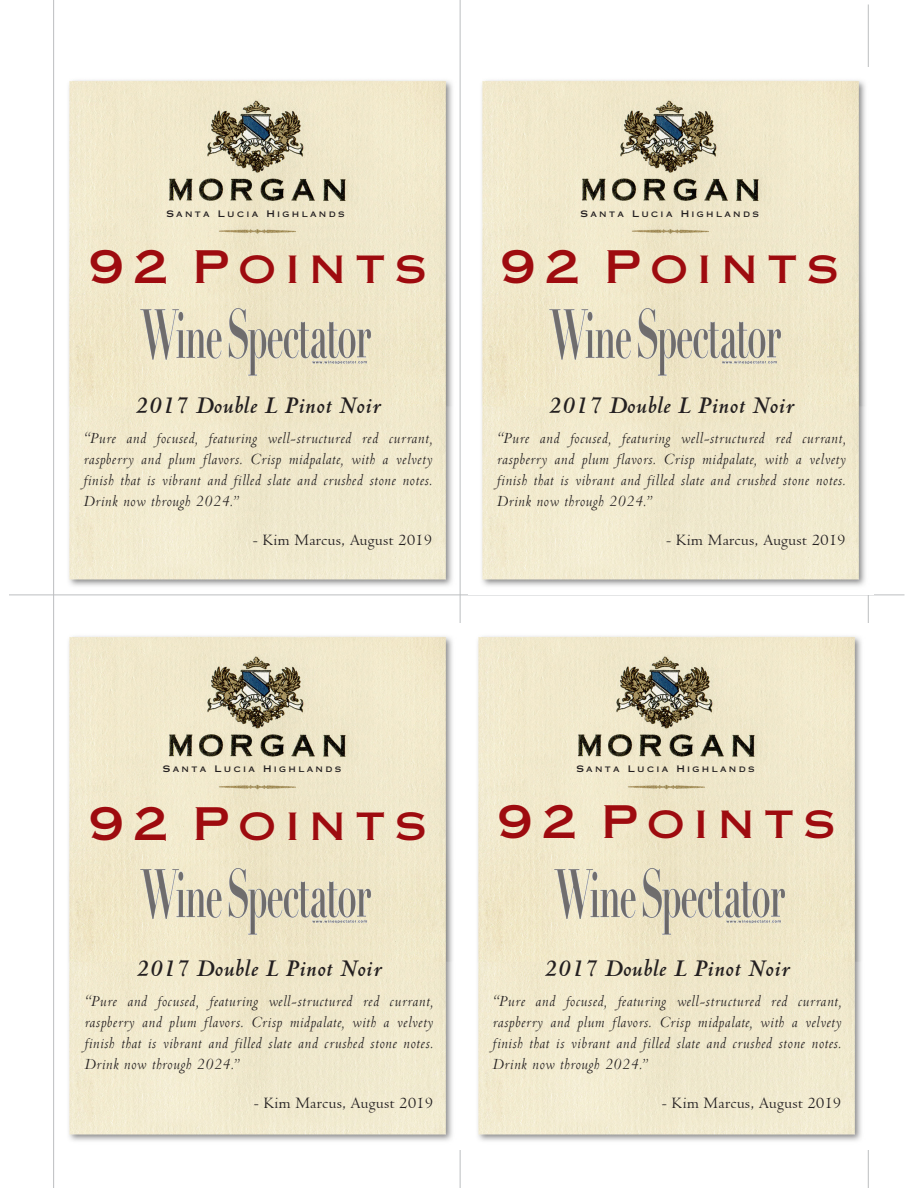
<style>
.page{position:relative;width:918px;height:1188px;background:#fff}
.page>*{position:absolute;margin:0;border:0;box-sizing:border-box;transform-origin:0 0}
.t1{font:45px "Copperplate Gothic Std 31 AB";letter-spacing:.2em;color:#9e0b0f}
.t2{font:italic 700 25.5px "Centaur";letter-spacing:.025em;color:#231f20}
.t3{font:16.5px/21px "Centaur MT Italic";letter-spacing:.04em;color:#231f20;text-align:justify}
.t4{font:16.5px "Centaur";letter-spacing:.025em;color:#231f20}
.t5{font:9px "Copperplate Gothic Std 31 AB";letter-spacing:.26em;color:#231f20}
.s1{font-size:18px}
</style>
<div class="page">
<img style="left:68px;top:68px;width:392px;height:526px">
<hr style="left:53px;top:0;width:1px;height:1188px;background:#bcbec0">
<hr style="left:868px;top:4px;width:1px;height:1184px;background:#bcbec0">
<hr style="left:9px;top:595px;width:895px;height:1px;background:#bcbec0">
<hr style="left:460px;top:0;width:1px;height:1188px;background:#bcbec0">
<img style="left:481px;top:68px;width:388px;height:526px">
<img style="left:68px;top:635px;width:385px;height:506px">
<img style="left:477px;top:623px;width:392px;height:527px">
<img style="left:138px;top:305px;width:240px;height:72px">
<img style="left:547px;top:305px;width:240px;height:72px">
<img style="left:138px;top:864px;width:240px;height:72px">
<img style="left:551px;top:864px;width:240px;height:72px">
<p class="t5" style="left:166px;top:208px;width:180px">Santa Lucia Highlands</p>
<p class="t5" style="left:581px;top:208px;width:180px">Santa Lucia Highlands</p>
<h1 class="t1" style="left:89px;top:240px;width:340px">92 Points</h1>
<h2 class="t2" style="left:135px;top:390px;width:247px">2017 Double L Pinot Noir</h2>
<p class="t3" style="left:84px;top:427px;width:350px"><span class="s1">“</span>Pure and focused, featuring well-structured red currant, raspberry and plum flavors. Crisp midpalate, with a velvety finish that is vibrant and filled slate and crushed stone notes.<br>Drink now through 2024.”</p>
<p class="t4" style="left:253px;top:530px;width:181px">- Kim Marcus, August 2019</p>
<h1 class="t1" style="left:501px;top:240px;width:340px">92 Points</h1>
<h2 class="t2" style="left:549px;top:390px;width:247px">2017 Double L Pinot Noir</h2>
<p class="t3" style="left:497px;top:427px;width:350px"><span class="s1">“</span>Pure and focused, featuring well-structured red currant, raspberry and plum flavors. Crisp midpalate, with a velvety finish that is vibrant and filled slate and crushed stone notes.<br>Drink now through 2024.”</p>
<p class="t4" style="left:666px;top:530px;width:181px">- Kim Marcus, August 2019</p>
<p class="t5" style="left:163px;top:764px;width:180px">Santa Lucia Highlands</p>
<p class="t5" style="left:576px;top:764px;width:180px">Santa Lucia Highlands</p>
<h1 class="t1" style="left:89px;top:797px;width:340px">92 Points</h1>
<h1 class="t1" style="left:497px;top:795px;width:340px">92 Points</h1>
<h2 class="t2" style="left:136px;top:952px;width:247px">2017 Double L Pinot Noir</h2>
<p class="t3" style="left:84px;top:990px;width:350px"><span class="s1">“</span>Pure and focused, featuring well-structured red currant, raspberry and plum flavors. Crisp midpalate, with a velvety finish that is vibrant and filled slate and crushed stone notes.<br>Drink now through 2024.”</p>
<p class="t4" style="left:254px;top:1093px;width:181px">- Kim Marcus, August 2019</p>
<h2 class="t2" style="left:544px;top:952px;width:247px">2017 Double L Pinot Noir</h2>
<p class="t3" style="left:493px;top:990px;width:350px"><span class="s1">“</span>Pure and focused, featuring well-structured red currant, raspberry and plum flavors. Crisp midpalate, with a velvety finish that is vibrant and filled slate and crushed stone notes.<br>Drink now through 2024.”</p>
<p class="t4" style="left:662px;top:1093px;width:181px">- Kim Marcus, August 2019</p>
</div>
